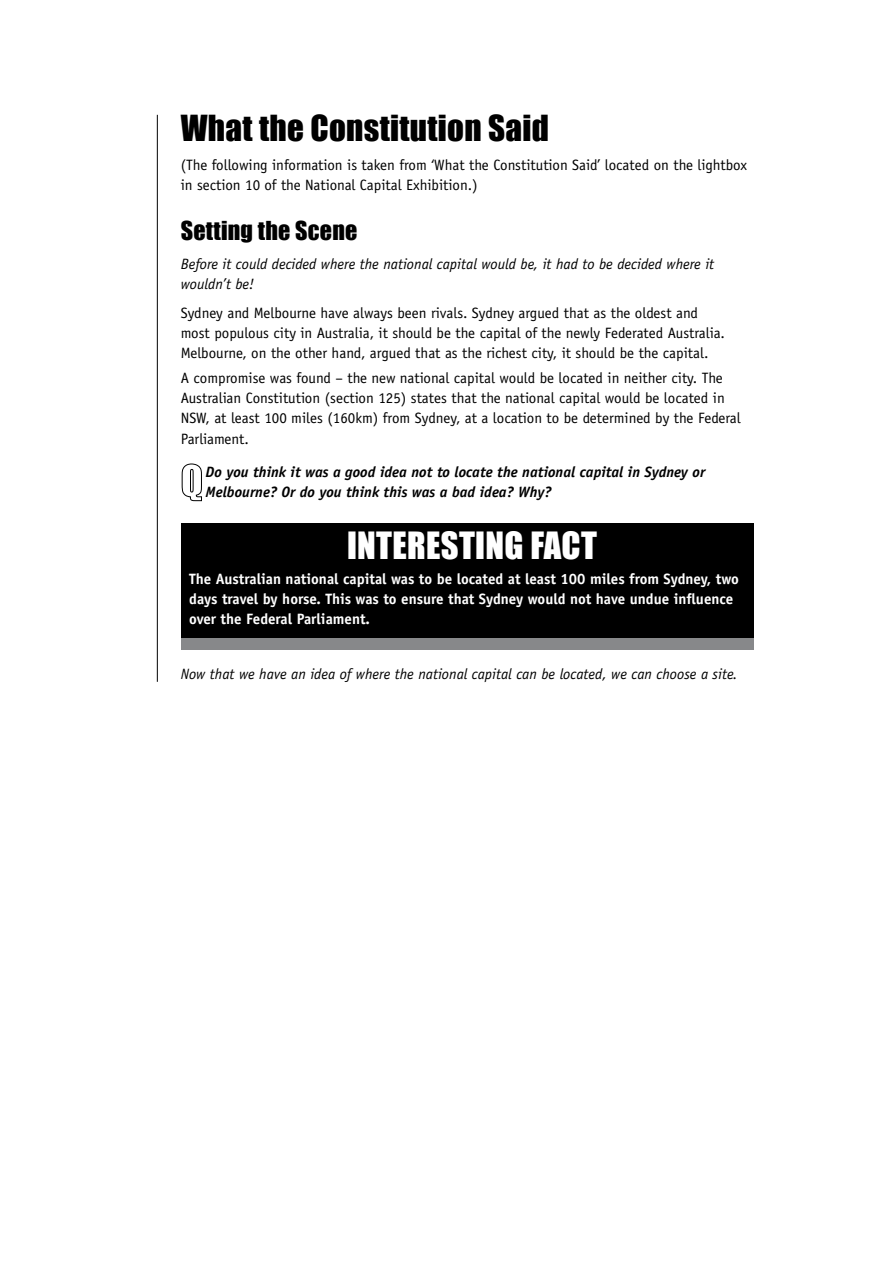
<style>
.page{position:relative;width:893px;height:1263px;background:#fff}
.page>*{position:absolute;margin:0;border:0;box-sizing:border-box;transform-origin:0 0}
.t1{font:34.5px "Impact";letter-spacing:.01em;color:#fff}
.t2{font:33px "Impact";letter-spacing:.01em;color:#000}
.t3{font:24px "Impact";color:#000}
.t4{font:15px/20.2px "Officina Sans";color:#000}
.t5{font:700 15px/20.2px "Officina Sans";color:#fff}
.t6{font:italic 15px/20.2px "Officina Sans";color:#000}
.t7{font:italic 700 15px/20.2px "Officina Sans";color:#000}
</style>
<div class="page">
<div style="left:181px;top:523px;width:573px;height:119px;background:#000"></div>
<div style="left:181px;top:638px;width:573px;height:12px;background:#87888a"></div>
<svg style="left:181px;top:463px;width:21px;height:38px"></svg>
<hr style="left:157px;top:115px;width:1px;height:567px;background:#000">
<h2 class="t2" style="left:181px;top:102px;width:370px">What the Constitution Said</h2>
<p class="t4" style="left:181px;top:154px;width:568px">(The following information is taken from ‘What the Constitution Said’ located on the lightbox in section 10 of the National Capital Exhibition.)</p>
<h3 class="t3" style="left:181px;top:212px;width:178px">Setting the Scene</h3>
<p class="t6" style="left:181px;top:254px;width:535px">Before it could decided where the national capital would be, it had to be decided where it wouldn’t be!</p>
<p class="t4" style="left:181px;top:303px;width:546px">Sydney and Melbourne have always been rivals. Sydney argued that as the oldest and most populous city in Australia, it should be the capital of the newly Federated Australia.<br>Melbourne, on the other hand, argued that as the richest city, it should be the capital.</p>
<p class="t4" style="left:181px;top:368px;width:562px">A compromise was found – the new national capital would be located in neither city. The Australian Constitution (section 125) states that the national capital would be located in NSW, at least 100 miles (160km) from Sydney, at a location to be determined by the Federal Parliament.</p>
<p class="t7" style="left:206px;top:461px;width:501px">Do you think it was a good idea not to locate the national capital in Sydney or<br>Melbourne? Or do you think this was a bad idea? Why?</p>
<h1 class="t1" style="left:347px;top:519px;width:251px">Inter esting Fact</h1>
<p class="t5" style="left:189px;top:568px;width:551px">The Australian national capital was to be located at least 100 miles from Sydney, two days travel by horse. This was to ensure that Sydney would not have undue influence over the Federal Parliament.</p>
<p class="t6" style="left:181px;top:664px;width:558px">Now that we have an idea of where the national capital can be located, we can choose a site.</p>
</div>
